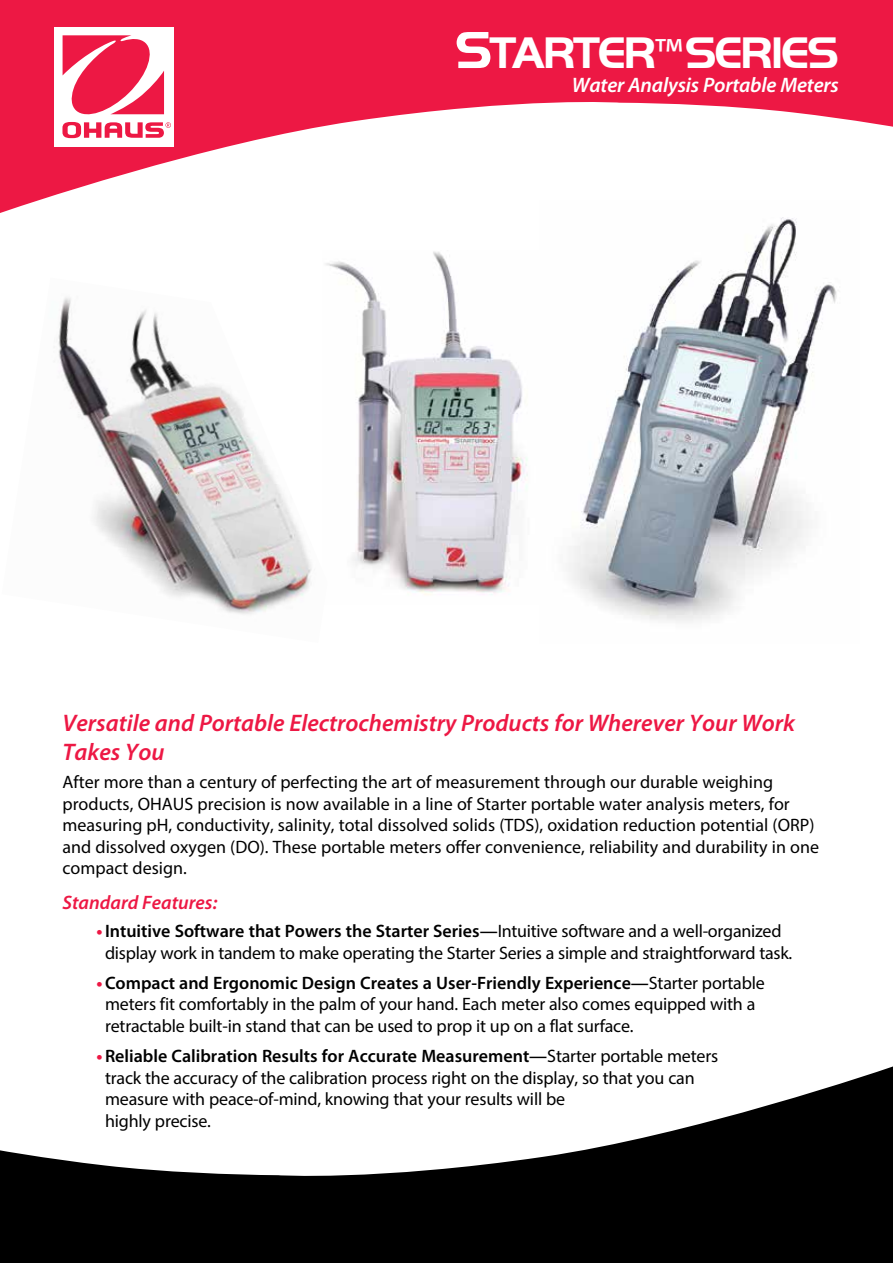
<style>
.page{position:relative;width:893px;height:1263px;background:#fff}
.page>*{position:absolute;margin:0;border:0;box-sizing:border-box;transform-origin:0 0}
.t1{font:700 45.9px "Handel Got D";letter-spacing:-.05em;color:#fff}
.t2{font:italic 600 24px/28.8px "Myriad Pro";color:#ed1844}
.t3{font:italic 600 21px "Myriad Pro";letter-spacing:-.01em;color:#fff}
.t4{font:italic 600 19.5px "Myriad Pro";color:#ed1844}
.t5{font:18px/21.6px "Myriad Pro";color:#000}
.s1{font-size:54px}
.s2{font-family:"Myriad Pro";font-weight:400}
.s3{font-weight:700;color:#ed1844}
.s4{font-weight:600}
</style>
<div class="page">
<svg style="left:0;top:0;width:893px;height:213px;fill:#ed1844"></svg>
<div style="left:54px;top:27px;width:120px;height:119px;background:#fff"></div>
<svg style="left:62px;top:35px;width:109px;height:103px"></svg>
<svg style="left:0;top:1066px;width:893px;height:197px;fill:#000"></svg>
<img style="left:539px;top:200px;width:320px;height:422px">
<img style="left:326px;top:250px;width:219px;height:354px">
<img style="left:58px;top:278px;width:270px;height:336px">
<h1 class="t1" style="left:455px;top:27px;width:386px"><span class="s1">S</span>TARTER<span class="s2">™</span>SERIES</h1>
<p class="t3" style="left:572px;top:72px;width:269px">Water Analysis Portable Meters</p>
<h2 class="t2" style="left:63px;top:708px;width:734px">Versatile and Portable Electrochemistry Products for Wherever Your Work<br>Takes You</h2>
<p class="t5" style="left:63px;top:771px;width:758px">After more than a century of perfecting the art of measurement through our durable weighing products, OHAUS precision is now available in a line of Starter portable water analysis meters, for measuring pH, conductivity, salinity, total dissolved solids (TDS), oxidation reduction potential (ORP) and dissolved oxygen (DO). These portable meters offer convenience, reliability and durability in one compact design.</p>
<p class="t4" style="left:63px;top:890px;width:156px">Standard Features:</p>
<p class="t5" style="left:105px;top:920px;width:689px;text-indent:-8px"><span class="s3">•</span><span class="s4">Intuitive Software that Powers the Starter Series—</span>Intuitive software and a well-organized display work in tandem to make operating the Starter Series a simple and straightforward task.</p>
<p class="t5" style="left:105px;top:971px;width:661px;text-indent:-8px"><span class="s3">•</span><span class="s4">Compact and Ergonomic Design Creates a User-Friendly Experience—</span>Starter portable meters fit comfortably in the palm of your hand. Each meter also comes equipped with a retractable built-in stand that can be used to prop it up on a flat surface.</p>
<p class="t5" style="left:105px;top:1045px;width:615px;text-indent:-8px"><span class="s3">•</span><span class="s4">Reliable Calibration Results for Accurate Measurement—</span>Starter portable meters track the accuracy of the calibration process right on the display, so that you can measure with peace-of-mind, knowing that your results will be<br>highly precise.</p>
</div>
